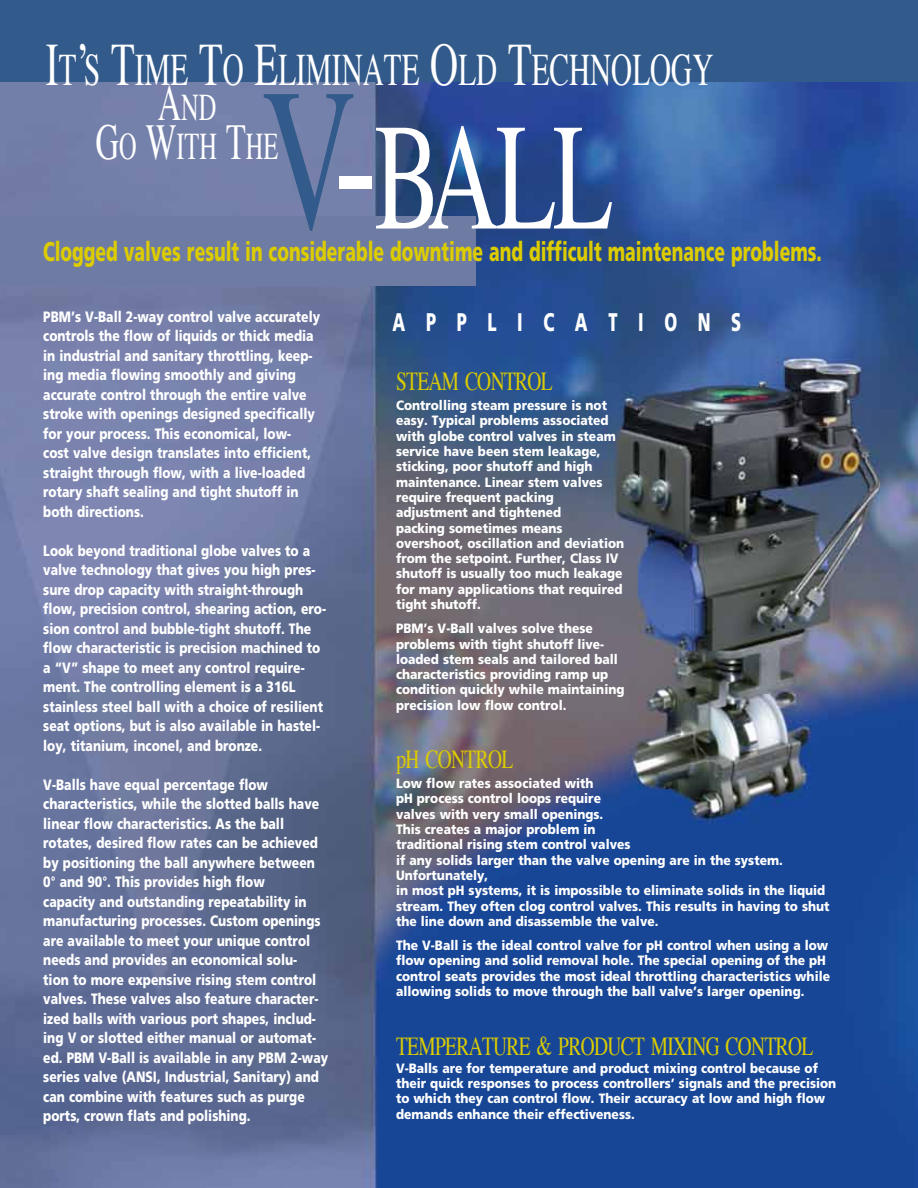
<style>
.page{position:relative;width:918px;height:1188px;background:#fff}
.page>*{position:absolute;margin:0;border:0;box-sizing:border-box;transform-origin:0 0}
.t1{font:152.4px "Times";color:#fff;scale:.65 1}
.t2{font:45px "Times";color:#fff;scale:.65 1}
.t3{font:37.65px/39px "Times";color:#fff;text-align:center;scale:.65 1}
.t4{font:900 27px "Frutiger";color:#dccc00;scale:.65 1}
.t5{font:25.8px "Times";letter-spacing:-.035em;color:#dccc00;scale:.75 1}
.t6{font:900 25.5px "Frutiger";letter-spacing:1.25em;color:#fff;scale:.65 1}
.t7{font:900 15px/19.5px "Frutiger";color:#fff;scale:.81 1}
.t8{font:900 13.5px/15.3px "Frutiger";color:#fff;scale:.9 1}
.s1{font-size:60px}
.s2{font-size:50.1px}
.s3{font-size:203.1px;color:#325a8b}
.s4{font-size:203.1px}
.s5{font-size:27px}
</style>
<div class="page">
<img style="left:0;top:81px;width:918px;height:1107px">
<div style="left:0;top:0;width:918px;height:81px;background:#325a8b"></div>
<div style="left:0;top:216px;width:475px;height:69px;background:#6e7ca3"></div>
<h2 class="t2" style="left:46px;top:28px;width:1029px"><span class="s1">I</span>T<span class="s1">’</span>S <span class="s1">T</span>IME <span class="s1">T</span>O <span class="s1">E</span>LIMINATE <span class="s1">O</span>LD <span class="s1">T</span>ECHNOLOGY</h2>
<h3 class="t3" style="left:96px;top:85px;width:283px"><span class="s2">A</span>ND<br><span class="s2">G</span>O <span class="s2">W</span>ITH <span class="s2">T</span>HE</h3>
<h1 class="t1" style="left:262px;top:35px;width:543px"><span class="s3">V</span><span class="s4">-</span>BALL</h1>
<h3 class="t4" style="left:43px;top:235px;width:1200px">Clogged valves result in considerable downtime and difficult maintenance problems.</h3>
<p class="t7" style="left:43px;top:307px;width:344px">PBM’s V-Ball 2-way control valve accurately controls the flow of liquids or thick media in industrial and sanitary throttling, keep&shy;ing media flowing smoothly and giving accurate control through the entire valve stroke with openings designed specifically for your process. This economical, low&shy;cost valve design translates into efficient, straight through flow, with a live-loaded rotary shaft sealing and tight shutoff in both directions.</p>
<p class="t7" style="left:43px;top:541px;width:351px">Look beyond traditional globe valves to a valve technology that gives you high pres&shy;sure drop capacity with straight-through flow, precision control, shearing action, ero&shy;sion control and bubble-tight shutoff. The flow characteristic is precision machined to a “V” shape to meet any control require&shy;ment. The controlling element is a 316L stainless steel ball with a choice of resilient seat options, but is also available in hastel&shy;loy, titanium, inconel, and bronze.</p>
<p class="t7" style="left:43px;top:775px;width:353px">V-Balls have equal percentage flow characteristics, while the slotted balls have linear flow characteristics. As the ball rotates, desired flow rates can be achieved by positioning the ball anywhere between 0° and 90°. This provides high flow<br>capacity and outstanding repeatability in manufacturing processes. Custom openings are available to meet your unique control needs and provides an economical solu-<br>tion to more expensive rising stem control valves. These valves also feature character&shy;ized balls with various port shapes, includ&shy;ing V or slotted either manual or automat&shy;ed. PBM V-Ball is available in any PBM 2-way series valve (ANS I, Industrial, Sanitary) and can combine with features such as purge ports, crown flats and polishing.</p>
<h3 class="t6" style="left:393px;top:307px;width:181px">apPlic</h3>
<h3 class="t6" style="left:575px;top:307px;width:79px">a ti</h3>
<h3 class="t6" style="left:664px;top:307px;width:120px">ons</h3>
<h3 class="t5" style="left:396px;top:358px;width:211px">STEAM CONTROL</h3>
<p class="t8" style="left:396px;top:398px;width:255px">Controlling steam pressure is not easy. Typical problems associated with globe control valves in steam service have been stem leakage, sticking, poor shutoff and high maintenance. Linear stem valves require frequent packing adjustment and tightened<br>packing sometimes means overshoot, oscillation and deviation from the setpoint. Further, Class IV shutoff is usually too much leakage for many applications that required tight shutoff.</p>
<p class="t8" style="left:396px;top:621px;width:255px">PBM’s V-Ball valves solve these problems with tight shutoff live&shy;loaded stem seals and tailored ball characteristics providing ramp up condition quickly while maintaining precision low flow control.</p>
<h3 class="t5" style="left:396px;top:736px;width:158px"><span class="s5">p</span>H CONTROL</h3>
<p class="t8" style="left:396px;top:776px;width:483px">Low flow rates associated with<br>pH process control loops require<br>valves with very small openings.<br>This creates a major problem in<br>traditional rising stem control valves<br>if any solids larger than the valve opening are in the system.<br>Unfortunately,<br>in most pH systems, it is impossible to eliminate solids in the liquid stream. They often clog control valves. This results in having to shut the line down and disassemble the valve.</p>
<p class="t8" style="left:396px;top:938px;width:484px">The V-Ball is the ideal control valve for pH control when using a low flow opening and solid removal hole. The special opening of the pH control seats provides the most ideal throttling characteristics while allowing solids to move through the ball valve’s larger opening.</p>
<h3 class="t5" style="left:396px;top:1022px;width:558px">TEMPERATURE <span class="s5">&amp;</span> PRODUCT MIXING CONTROL</h3>
<p class="t8" style="left:396px;top:1060px;width:491px">V-Balls are for temperature and product mixing control because of their quick responses to process controllers’ signals and the precision to which they can control flow. Their accuracy at low and high flow demands enhance their effectiveness.</p>
</div>
